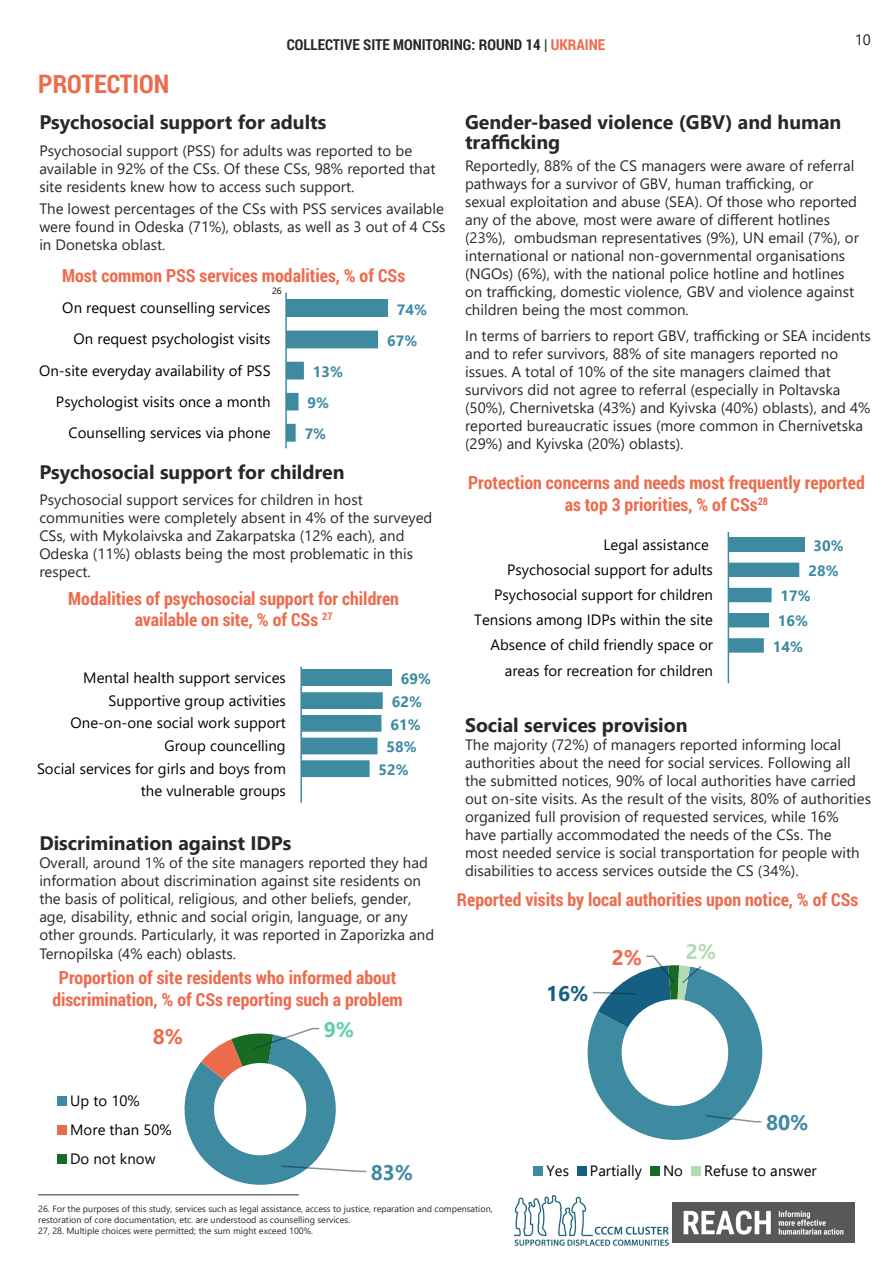
<style>
.page{position:relative;width:893px;height:1263px;background:#fff}
.page>*{position:absolute;margin:0;border:0;box-sizing:border-box;transform-origin:0 0}
.Content_Header{font:700 25.5px "Roboto Condensed";color:#ed6b4d}
.t1{font:700 21px "Segoe UI";color:#3d8aa1}
.t2{font:700 21px "Segoe UI";color:#ed6b4d}
.t3{font:700 21px "Segoe UI";color:#156082}
.t4{font:700 21px "Segoe UI";color:#b3dab3}
.t5{font:700 21px "Segoe UI";color:#5dceaf}
.Content_Subtitle{font:700 19.5px/19.5px "Segoe UI";color:#282828}
.t6{font:700 18px/21.6px "Roboto Condensed";color:#ed6b4d;text-align:center}
.Content_Subtitle-2{font:15px/18px "Segoe UI";color:#282828}
.t7{font:15px/22.6px "Segoe UI";color:#000;text-align:right}
.t8{font:700 15px/31px "Segoe UI";letter-spacing:.005em;color:#3d8aa1}
.t9{font:700 15px "Roboto Condensed";color:#282828}
.t10{font:15px "Segoe UI";color:#231f20}
.t11{font:9px/10.8px "Segoe UI";color:#282828}
.t12{font:9px "Segoe UI";color:#000}
.s1{color:#ed6b4d}
</style>
<div class="page">
<img style="left:672px;top:1202px;width:183px;height:40px">
<img style="left:514px;top:1196px;width:154px;height:50px">
<hr style="left:38px;top:1194px;width:261px;height:1px;background:#282828">
<div style="left:286px;top:299px;width:102px;height:18px;background:#3d8aa1"></div>
<svg style="left:287px;top:331px;width:91px;height:111px"></svg>
<hr style="left:285px;top:293px;width:2px;height:155px;background:#3d8aa1">
<div style="left:301px;top:670px;width:91px;height:16px;background:#3d8aa1"></div>
<svg style="left:302px;top:692px;width:81px;height:85px"></svg>
<hr style="left:300px;top:667px;width:2px;height:136px;background:#3d8aa1">
<svg style="left:587px;top:955px;width:176px;height:185px"></svg>
<div style="left:533px;top:1167px;width:9px;height:9px;background:#3d8aa1"></div>
<div style="left:577px;top:1167px;width:9px;height:9px;background:#156082"></div>
<div style="left:650px;top:1167px;width:9px;height:9px;background:#196b24"></div>
<div style="left:691px;top:1167px;width:9px;height:9px;background:#b3dab3"></div>
<svg style="left:184px;top:1027px;width:183px;height:158px"></svg>
<div style="left:57px;top:1097px;width:9px;height:9px;background:#3d8aa1"></div>
<div style="left:57px;top:1125px;width:9px;height:9px;background:#ed6b4d"></div>
<div style="left:57px;top:1154px;width:9px;height:9px;background:#196b24"></div>
<div style="left:728px;top:537px;width:76px;height:15px;background:#3d8aa1"></div>
<svg style="left:729px;top:563px;width:70px;height:90px"></svg>
<hr style="left:728px;top:532px;width:1px;height:151px;background:#3d8aa1">
<p class="Content_Header" style="left:38px;top:66px;width:132px">PROTECTION</p>
<p class="t9" style="left:287px;top:34px;width:320px">COLLECTIVE SITE MONITORING: ROUND 14 | <span class="s1">UKRAINE</span></p>
<p class="t10" style="left:855px;top:26px;width:18px">10</p>
<p class="Content_Subtitle" style="left:39px;top:111px;width:289px">Psychosocial support for adults</p>
<p class="Content_Subtitle-2" style="left:39px;top:140px;width:398px">Psychosocial support (PSS) for adults was reported to be available in 92% of the CSs. Of these CSs, 98% reported that site residents knew how to access such support.</p>
<p class="Content_Subtitle-2" style="left:39px;top:198px;width:408px;text-align:justify">The lowest percentages of the CSs with PSS services available were found in Odeska (71%), oblasts, as well as 3 out of 4 CSs in Donetska oblast.</p>
<p class="t6" style="left:62px;top:264px;width:344px">Most common PSS services modalities, % of CSs</p>
<p class="t12" style="left:272px;top:282px;width:11px">26</p>
<p class="t7" style="left:39px;top:291px;width:233px;line-height:31px">On request counselling services On request psychologist visits On-site everyday availability of PSS Psychologist visits once a month Counselling services via phone</p>
<p class="t8" style="left:305px;top:355px;width:40px;text-indent:8px">13%<br>9%<br>7%</p>
<p class="t8" style="left:387px;top:292px;width:41px;text-indent:10px">74%<br>67%</p>
<p class="Content_Subtitle" style="left:39px;top:460px;width:307px">Psychosocial support for children</p>
<p class="Content_Subtitle-2" style="left:39px;top:489px;width:395px">Psychosocial support services for children in host communities were completely absent in 4% of the surveyed CSs, with Mykolaivska and Zakarpatska (12% each), and Odeska (11%) oblasts being the most problematic in this respect.</p>
<p class="t6" style="left:68px;top:587px;width:332px">Modalities of psychosocial support for children available on site, % of CSs <sup>27</sup></p>
<p class="t7" style="left:37px;top:665px;width:250px">Mental health support services<br>Supportive group activities<br>One-on-one social work support<br>Group councelling<br>Social services for girls and boys from the vulnerable groups</p>
<p class="t8" style="left:401px;top:662px;width:32px">69%</p>
<p class="t8" style="left:392px;top:685px;width:32px">62%</p>
<p class="t8" style="left:390px;top:707px;width:32px">61%</p>
<p class="t8" style="left:386px;top:730px;width:32px">58%</p>
<p class="t8" style="left:379px;top:753px;width:32px">52%</p>
<p class="Content_Subtitle" style="left:39px;top:832px;width:254px">Discrimination against IDPs</p>
<p class="Content_Subtitle-2" style="left:39px;top:853px;width:396px">Overall, around 1% of the site managers reported they had information about discrimination against site residents on the basis of political, religious, and other beliefs, gender, age, disability, ethnic and social origin, language, or any other grounds. Particularly, it was reported in Zaporizka and Ternopilska (4% each) oblasts.</p>
<p class="t6" style="left:52px;top:966px;width:352px">Proportion of site residents who informed about discrimination, % of CSs reporting such a problem</p>
<p class="t2" style="left:153px;top:1016px;width:32px">8%</p>
<p class="t5" style="left:324px;top:1010px;width:32px">9%</p>
<p class="Content_Subtitle" style="left:465px;top:111px;width:378px">Gender-based violence (GBV) and human trafficking</p>
<p class="Content_Subtitle-2" style="left:465px;top:155px;width:395px">Reportedly, 88% of the CS managers were aware of referral pathways for a survivor of GBV, human trafficking, or<br>sexual exploitation and abuse (SEA). Of those who reported any of the above, most were aware of different hotlines (23%), ombudsman representatives (9%), UN email (7%), or international or national non-governmental organisations (NGOs) (6%), with the national police hotline and hotlines on trafficking, domestic violence, GBV and violence against children being the most common.</p>
<p class="Content_Subtitle-2" style="left:465px;top:326px;width:407px">In terms of barriers to report GBV, trafficking or SEA incidents and to refer survivors, 88% of site managers reported no issues. A total of 10% of the site managers claimed that survivors did not agree to referral (especially in Poltavska (50%), Chernivetska (43%) and Kyivska (40%) oblasts), and 4% reported bureaucratic issues (more common in Chernivetska (29%) and Kyivska (20%) oblasts).</p>
<p class="t6" style="left:468px;top:471px;width:398px">Protection concerns and needs most frequently reported as top 3 priorities, % of CSs<sup>28</sup></p>
<p class="t7" style="left:474px;top:530px;width:240px;line-height:25.2px">Legal assistance<br>Psychosocial support for adults<br>Psychosocial support for children<br>Tensions among IDPs within the site<br>Absence of child friendly space or areas for recreation for children</p>
<p class="t8" style="left:813px;top:529px;width:32px">30%</p>
<p class="t8" style="left:808px;top:554px;width:32px">28%</p>
<p class="t8" style="left:780px;top:579px;width:32px">17%</p>
<p class="t8" style="left:778px;top:604px;width:32px">16%</p>
<p class="t8" style="left:773px;top:629px;width:32px">14%</p>
<p class="Content_Subtitle" style="left:465px;top:713px;width:224px">Social services provision</p>
<p class="Content_Subtitle-2" style="left:465px;top:734px;width:407px">The majority (72%) of managers reported informing local authorities about the need for social services. Following all the submitted notices, 90% of local authorities have carried out on-site visits. As the result of the visits, 80% of authorities organized full provision of requested services, while 16% have partially accommodated the needs of the CSs. The<br>most needed service is social transportation for people with disabilities to access services outside the CS (34%).</p>
<p class="t6" style="left:457px;top:888px;width:403px">Reported visits by local authorities upon notice, % of CSs</p>
<p class="t3" style="left:546px;top:974px;width:44px">16%</p>
<p class="t2" style="left:612px;top:938px;width:32px">2%</p>
<p class="t4" style="left:686px;top:931px;width:32px">2%</p>
<p class="t7" style="left:70px;top:1085px;width:103px;line-height:28.8px;text-align:left">Up to 10%<br>More than 50%<br>Do not know</p>
<p class="t1" style="left:766px;top:1103px;width:44px">80%</p>
<p class="t1" style="left:371px;top:1153px;width:44px">83%</p>
<p class="t7" style="left:546px;top:1158px;width:24px">Yes</p>
<p class="t7" style="left:590px;top:1158px;width:54px">Partially</p>
<p class="t7" style="left:663px;top:1158px;width:21px">No</p>
<p class="t7" style="left:704px;top:1158px;width:114px">Refuse to answer</p>
<p class="t11" style="left:38px;top:1203px;width:456px">26. For the purposes of this study, services such as legal assistance, access to justice, reparation and compensation, restoration of core documentation, etc. are understood as counselling services.</p>
<p class="t11" style="left:38px;top:1224px;width:276px">27, 28. Multiple choices were permitted; the sum might exceed 100%.</p>
</div>
